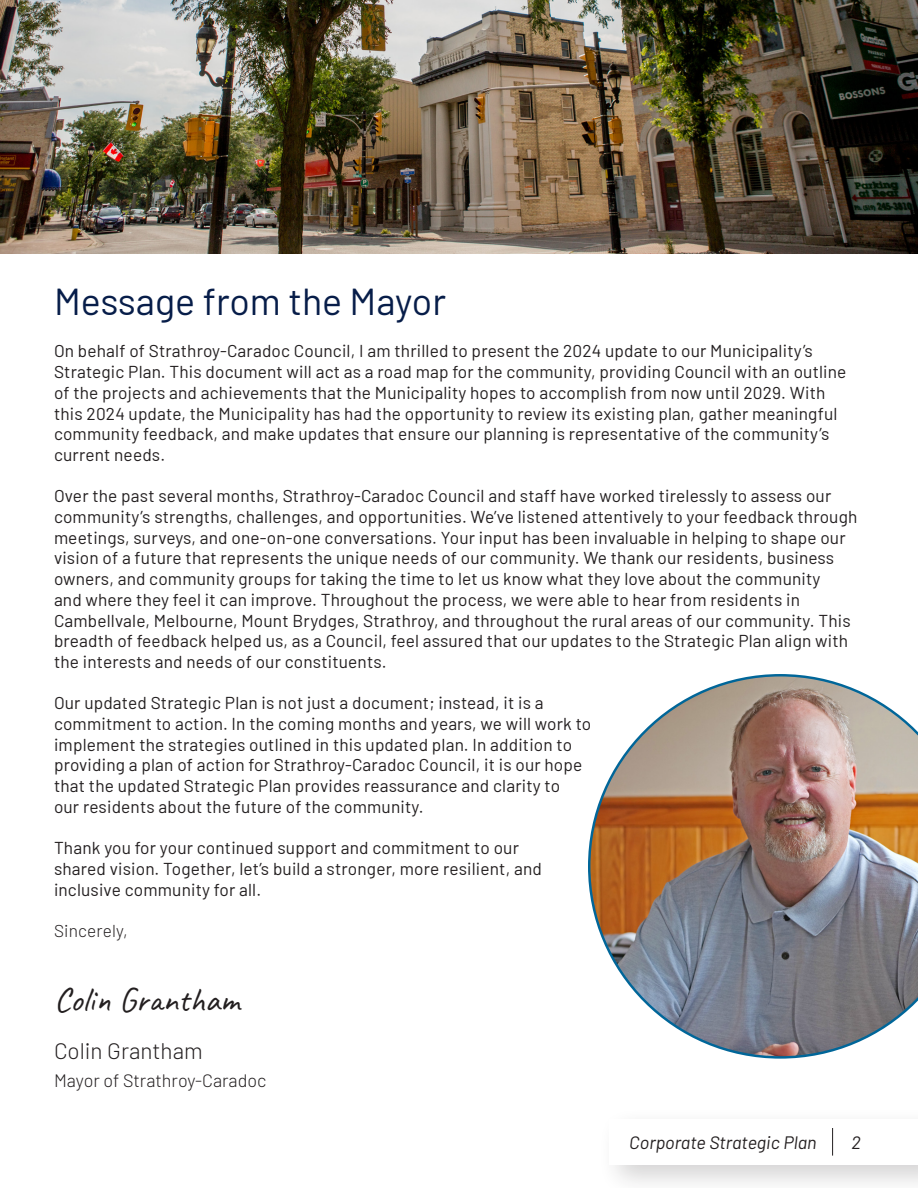
<style>
.page{position:relative;width:918px;height:1188px;background:#fff}
.page>*{position:absolute;margin:0;border:0;box-sizing:border-box;transform-origin:0 0}
.t1{font:37.5px "Barlow";color:#071d49}
.t2{font:34.5px "Caveat";color:#231f20}
.t3{font:300 22.5px "Barlow";color:#231f20}
.t4{font:300 18px "Barlow";color:#231f20}
.t5{font:italic 18px "Barlow";color:#231f20}
.t6{font:17.25px/20.7px "Barlow";letter-spacing:.01em;color:#231f20}
.t7{font:300 17.25px "Barlow";letter-spacing:.01em;color:#231f20}
</style>
<div class="page">
<div style="left:598px;top:1107px;width:320px;height:81px;background:#231f20;opacity:.2"></div>
<div style="left:610px;top:1119px;width:308px;height:46px;background:#fff"></div>
<svg style="left:832px;top:1128px;width:1px;height:28px"></svg>
<img style="left:0;top:0;width:918px;height:254px">
<img style="left:588px;top:674px;width:330px;height:385px">
<p class="t1" style="left:54px;top:274px;width:394px">Message from the Mayor</p>
<p class="t6" style="left:54px;top:340px;width:794px">On behalf of Strathroy-Caradoc Council, I am thrilled to present the 2024 update to our Municipality’s Strategic Plan. This document will act as a road map for the community, providing Council with an outline of the projects and achievements that the Municipality hopes to accomplish from now until 2029. With this 2024 update, the Municipality has had the opportunity to review its existing plan, gather meaningful community feedback, and make updates that ensure our planning is representative of the community’s current needs.</p>
<p class="t6" style="left:54px;top:484px;width:805px">Over the past several months, Strathroy-Caradoc Council and staff have worked tirelessly to assess our community’s strengths, challenges, and opportunities. We’ve listened attentively to your feedback through meetings, surveys, and one-on-one conversations. Your input has been invaluable in helping to shape our vision of a future that represents the unique needs of our community. We thank our residents, business owners, and community groups for taking the time to let us know what they love about the community<br>and where they feel it can improve. Throughout the process, we were able to hear from residents in Cambellvale, Melbourne, Mount Brydges, Strathroy, and throughout the rural areas of our community. This breadth of feedback helped us, as a Council, feel assured that our updates to the Strategic Plan align with the interests and needs of our constituents.</p>
<p class="t6" style="left:54px;top:691px;width:539px">Our updated Strategic Plan is not just a document; instead, it is a commitment to action. In the coming months and years, we will work to implement the strategies outlined in this updated plan. In addition to providing a plan of action for Strathroy-Caradoc Council, it is our hope that the updated Strategic Plan provides reassurance and clarity to<br>our residents about the future of the community.</p>
<p class="t6" style="left:54px;top:836px;width:489px">Thank you for your continued support and commitment to our shared vision. Together, let’s build a stronger, more resilient, and inclusive community for all.</p>
<p class="t7" style="left:54px;top:918px;width:75px">Sincerely,</p>
<p class="t2" style="left:54px;top:977px;width:187px">Colin Grantham</p>
<p class="t3" style="left:54px;top:1035px;width:150px">Colin Grantham</p>
<p class="t4" style="left:54px;top:1068px;width:214px">Mayor of Strathroy-Caradoc</p>
<p class="t5" style="left:629px;top:1129px;width:189px">Corporate Strategic Plan</p>
<p class="t5" style="left:852px;top:1129px;width:11px">2</p>
</div>
